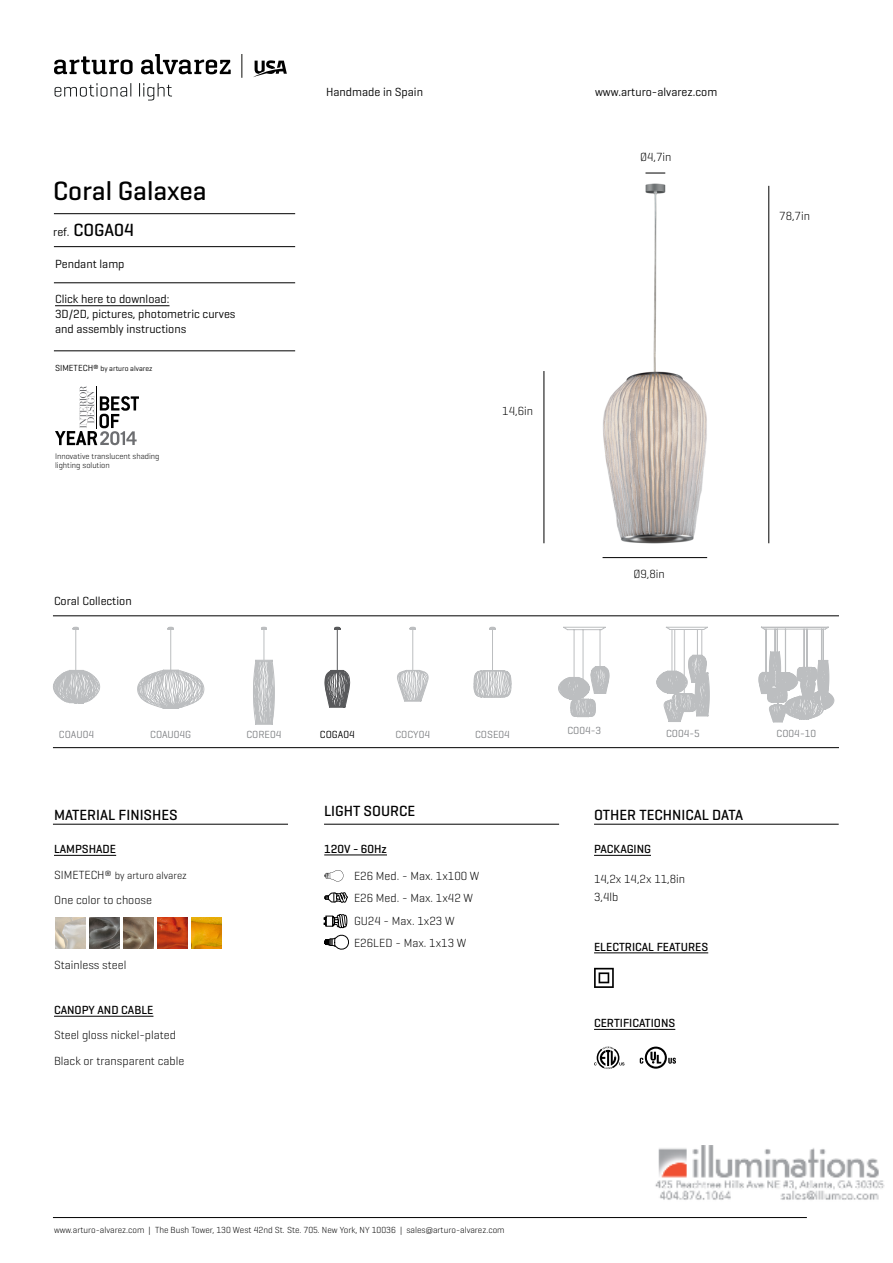
<style>
.page{position:relative;width:893px;height:1263px;background:#fff}
.page>*{position:absolute;margin:0;border:0;box-sizing:border-box;transform-origin:0 0}
.t1{font:500 27px "Geogrotesque";color:#000}
.t2{font:500 18px "Geogrotesque";color:#000}
.t3{font:500 15px "Geogrotesque";color:#000}
.t4{font:300 12px/22.5px "Geogrotesque";color:#000}
.t5{font:12px/15px "Geogrotesque";color:#000}
.t6{font:500 12px "Geogrotesque";color:#000}
.t7{font:10.5px "Geogrotesque";color:#808285}
.t8{font:300 10.5px "Geogrotesque";color:#000}
.t9{font:10.5px "Geogrotesque";color:#000}
.t10{font:300 9px "Geogrotesque";color:#000}
.t11{font:300 8.25px/9.9px "Geogrotesque";color:#000}
.t12{font:7.5px "Geogrotesque";color:#000}
.s1{font-weight:400;font-size:12px}
.s2{font-size:9px}
.s3{font-size:12px}
</style>
<div class="page">
<hr style="left:53px;top:1217px;width:754px;height:1px;background:#000">
<img style="left:53px;top:54px;width:786px;height:1015px">
<img style="left:655px;top:1145px;width:230px;height:55px">
<h1 class="t1" style="left:53px;top:174px;width:155px">Coral Galaxea</h1>
<h2 class="t2" style="left:53px;top:219px;width:82px"><span class="s1">ref.</span> COGA04</h2>
<p class="t5" style="left:55px;top:256px;width:71px">Pendant lamp</p>
<p class="t5" style="left:55px;top:292px;width:182px">Click here to download:<br>3D/2D, pictures, photometric curves and assembly instructions</p>
<p class="t12" style="left:55px;top:364px;width:99px"><span class="s2">SIMETECH®</span> by arturo alvarez</p>
<p class="t11" style="left:55px;top:450px;width:106px">Innovative translucent shading lighting solution</p>
<p class="t5" style="left:54px;top:593px;width:79px">Coral Collection</p>
<p class="t5" style="left:326px;top:84px;width:98px">Handmade in Spain</p>
<p class="t5" style="left:595px;top:84px;width:124px">www.arturo-alvarez.com</p>
<p class="t4" style="left:640px;top:145px;width:33px">Ø4,7in</p>
<p class="t4" style="left:779px;top:204px;width:32px">78,7in</p>
<p class="t4" style="left:502px;top:399px;width:32px">14,6in</p>
<p class="t4" style="left:633px;top:562px;width:33px">Ø9,8in</p>
<p class="t7" style="left:567px;top:724px;width:35px">CO04-3</p>
<p class="t7" style="left:666px;top:726px;width:35px">CO04-5</p>
<p class="t7" style="left:59px;top:727px;width:37px">COAU04</p>
<p class="t7" style="left:150px;top:727px;width:43px">COAU04G</p>
<p class="t9" style="left:320px;top:727px;width:36px">COGA04</p>
<p class="t7" style="left:395px;top:727px;width:36px">COCY04</p>
<p class="t7" style="left:475px;top:727px;width:36px">COSE04</p>
<p class="t7" style="left:777px;top:726px;width:41px">CO04-10</p>
<p class="t7" style="left:246px;top:727px;width:37px">CORE04</p>
<p class="t3" style="left:54px;top:805px;width:125px">MATERIAL FINISHES</p>
<p class="t6" style="left:54px;top:841px;width:64px">LAMPSHADE</p>
<p class="t8" style="left:54px;top:868px;width:134px"><span class="s3">SIMETECH®</span> by arturo alvarez</p>
<p class="t4" style="left:54px;top:888px;width:99px">One color to choose</p>
<p class="t4" style="left:54px;top:953px;width:74px">Stainless steel</p>
<p class="t6" style="left:54px;top:1002px;width:101px">CANOPY AND CABLE</p>
<p class="t4" style="left:54px;top:1022px;width:132px;line-height:25.5px">Steel gloss nickel-plated<br>Black or transparent cable</p>
<p class="t3" style="left:324px;top:802px;width:93px">LIGHT SOURCE</p>
<p class="t6" style="left:324px;top:841px;width:64px">120V - 60Hz</p>
<p class="t4" style="left:354px;top:864px;width:127px">E26 Med. - Max. 1x100 W<br>E26 Med. - Max. 1x42 W<br>GU24 - Max. 1x23 W<br>E26LED - Max. 1x13 W</p>
<p class="t10" style="left:54px;top:1224px;width:452px">www.arturo-alvarez.com | The Bush Tower, 130 West 42nd St. Ste. 705. New York, NY 10036 | sales@arturo-alvarez.com</p>
<p class="t3" style="left:594px;top:805px;width:151px">OTHER TECHNICAL DATA</p>
<p class="t6" style="left:594px;top:841px;width:58px">PACKAGING</p>
<p class="t4" style="left:594px;top:870px;width:93px;line-height:18px">14,2x 14,2x 11,8in<br>3,4lb</p>
<p class="t6" style="left:594px;top:939px;width:116px">ELECTRICAL FEATURES</p>
<p class="t6" style="left:594px;top:1015px;width:83px">CERTIFICATIONS</p>
</div>
